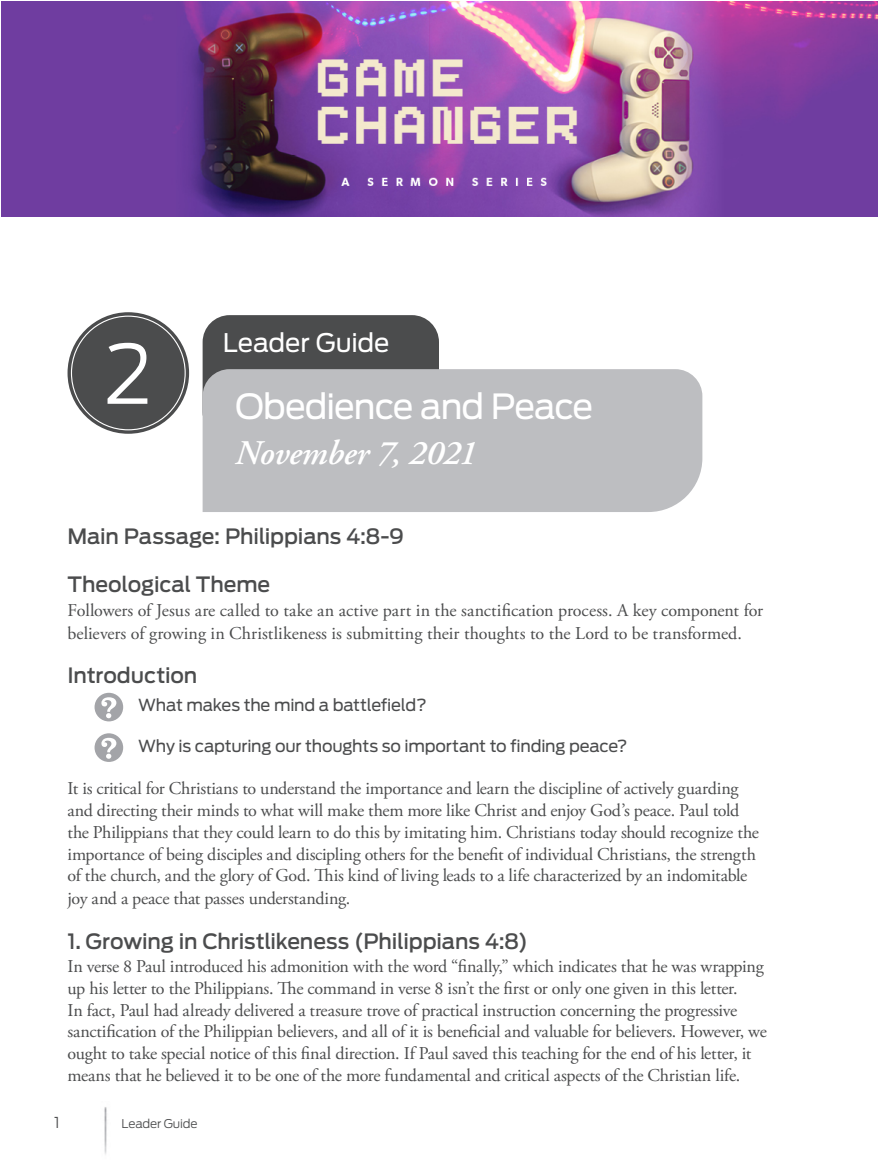
<style>
.page{position:relative;width:878px;height:1175px;background:#fff}
.page>*{position:absolute;margin:0;border:0;box-sizing:border-box;transform-origin:0 0}
.head1_session_number{font:300 81px "Antenna";color:#fff}
.head1{font:34.5px "Antenna";letter-spacing:-.03em;color:#fff}
.header3{font:italic 600 34.5px "Adobe Garamond Pro";letter-spacing:-.015em;color:#fff}
.header2{font:25.5px "Antenna";letter-spacing:-.005em;color:#fff}
.subhead1{font:500 21px "Antenna";letter-spacing:-.01em;color:#4b4c4d}
.body_no_indent{font:18px/21.9px "Adobe Garamond Pro";letter-spacing:-.01em;color:#4b4c4d}
.subhead1-2{font:18px/21.8px "Adobe Garamond Pro";letter-spacing:-.015em;color:#4b4c4d}
.questions{font:16.5px "Antenna";letter-spacing:-.015em;color:#4b4c4d}
.t1{font:300 15px "Antenna";color:#4b4c4d}
.t2{font:300 12px "Antenna";letter-spacing:-.01em;color:#4b4c4d}
</style>
<div class="page">
<div style="left:202px;top:315px;width:237px;height:124px;background:#4b4c4d;border-radius:27px"></div>
<div style="left:202px;top:369px;width:500px;height:143px;background:#bdbec1"></div>
<img style="left:104px;top:1107px;width:3px;height:48px">
<div style="left:68px;top:312px;width:121px;height:122px;background:#4b4c4d;border-radius:50%"></div>
<svg style="left:94px;top:693px;width:29px;height:28px"></svg>
<svg style="left:94px;top:733px;width:29px;height:29px"></svg>
<img style="left:1px;top:1px;width:877px;height:215px">
<p class="head1_session_number" style="left:104px;top:326px;width:49px">2</p>
<p class="header2" style="left:223px;top:327px;width:168px">Leader Guide</p>
<p class="head1" style="left:235px;top:386px;width:360px">Obedience and Peace</p>
<p class="header3" style="left:235px;top:433px;width:243px">November 7, 2021</p>
<p class="subhead1" style="left:68px;top:524px;width:338px">Main Passage: Philippians 4:8-9</p>
<p class="subhead1" style="left:68px;top:572px;width:204px">Theological Theme</p>
<p class="body_no_indent" style="left:68px;top:600px;width:697px;line-height:22.5px">Followers of Jesus are called to take an active part in the sanctification process. A key component for believers of growing in Christlikeness is submitting their thoughts to the Lord to be transformed.</p>
<p class="subhead1" style="left:68px;top:663px;width:131px">Introduction</p>
<p class="questions" style="left:138px;top:695px;width:290px">What makes the mind a battlefield?</p>
<p class="questions" style="left:138px;top:735px;width:491px">Why is capturing our thoughts so important to finding peace?</p>
<p class="body_no_indent" style="left:68px;top:778px;width:692px">It is critical for Christians to understand the importance and learn the discipline of actively guarding and directing their minds to what will make them more like Christ and enjoy God’s peace. Paul told the Philippians that they could learn to do this by imitating him. Christians today should recognize the importance of being disciples and discipling others for the benefit of individual Christians, the strength of the church, and the glory of God. This kind of living leads to a life characterized by an indomitable joy and a peace that passes understanding.</p>
<p class="subhead1" style="left:68px;top:928px;width:462px">1. Growing in Christlikeness (Philippians 4:8)</p>
<p class="subhead1-2" style="left:68px;top:956px;width:700px">In verse 8 Paul introduced his admonition with the word “finally,” which indicates that he was wrapping up his letter to the Philippians. The command in verse 8 isn’t the first or only one given in this letter.<br>In fact, Paul had already delivered a treasure trove of practical instruction concerning the progressive sanctification of the Philippian believers, and all of it is beneficial and valuable for believers. However, we ought to take special notice of this final direction. If Paul saved this teaching for the end of his letter, it means that he believed it to be one of the more fundamental and critical aspects of the Christian life.</p>
<p class="t1" style="left:54px;top:1113px;width:7px">1</p>
<p class="t2" style="left:122px;top:1116px;width:78px">Leader Guide</p>
</div>
